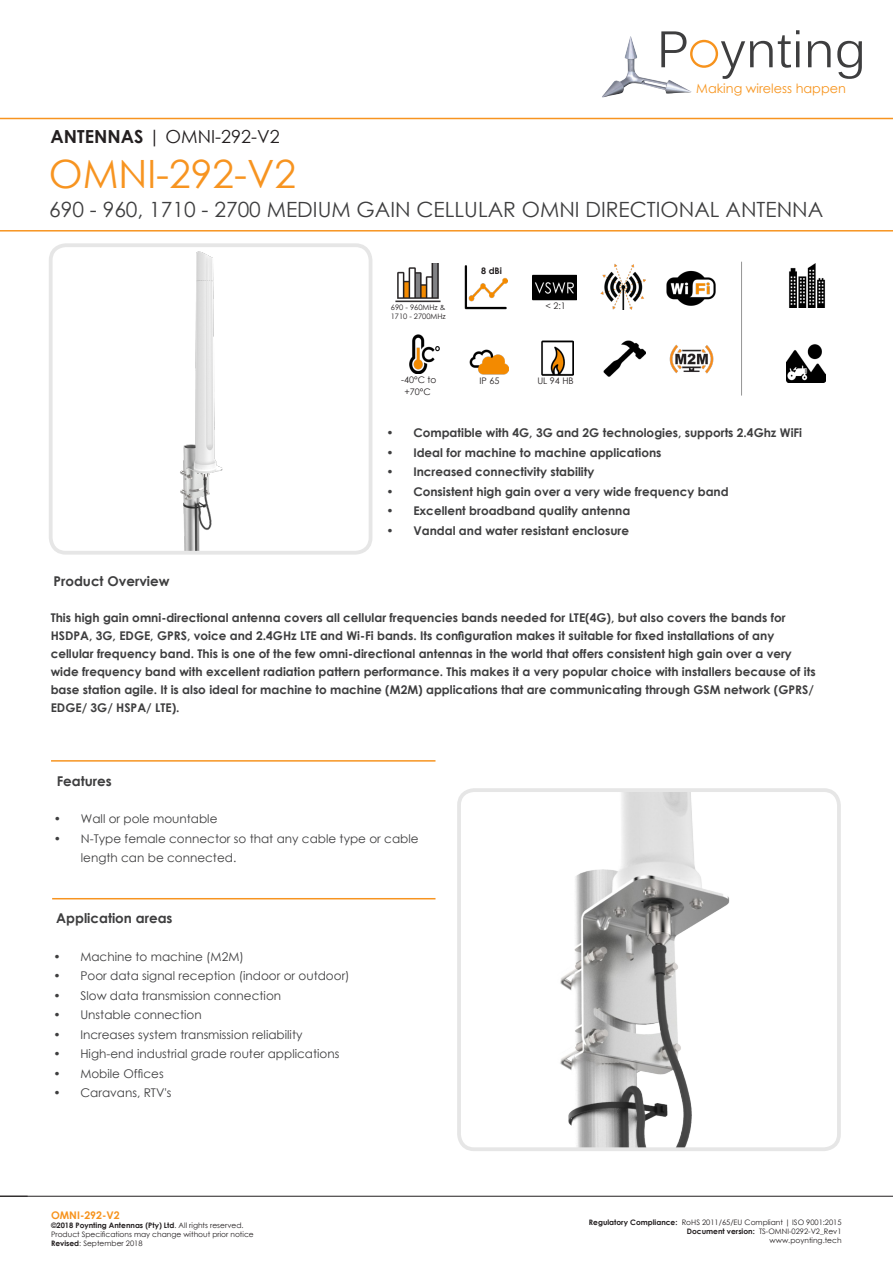
<style>
.page{position:relative;width:893px;height:1263px;background:#fff}
.page>*{position:absolute;margin:0;border:0;box-sizing:border-box;transform-origin:0 0}
.Product_Name{font:39px "Century Gothic";color:#f79420}
.Product_Gain_Range{font:21px "Century Gothic";color:#3e3e3f}
.Product-Code{font:18px "Century Gothic";color:#231f20}
.Features_Head{font:700 13.5px "Century Gothic";color:#3e3e3f}
.t1{font:12.9px "Century Gothic";color:#f7951f}
.Product_Overview_Bod{font:700 12px "Century Gothic";color:#3e3e3f}
.t2{font:12px/19.5px "Century Gothic";color:#3e3e3f}
.t3{font:700 10.5px "Century Gothic";color:#f7931d}
.t4{font:9px/12px "Century Gothic";color:#231f20;text-align:center}
.t5{font:700 9px "Century Gothic";color:#231f20}
.t6{font:7.5px/9px "Century Gothic";color:#231f20}
.s1{font-weight:700}
</style>
<div class="page">
<hr style="left:0;top:230px;width:893px;height:2px;background:#f79420">
<hr style="left:51px;top:760px;width:384px;height:2px;background:#f79420">
<hr style="left:52px;top:898px;width:383px;height:1px;background:#f79420">
<hr style="left:0;top:118px;width:893px;height:1px;background:#f79420">
<hr style="left:0;top:1196px;width:893px;height:1px;background:#231f20">
<svg style="left:0;top:1196px;width:28px;height:1px"></svg>
<img style="left:602px;top:36px;width:90px;height:62px">
<div style="left:690px;top:40px;width:28px;height:28px;border:2px solid #f7931d;border-radius:50%"></div>
<svg style="left:661px;top:31px;width:25px;height:36px"></svg>
<svg style="left:721px;top:30px;width:78px;height:49px"></svg>
<hr style="left:796px;top:41px;width:3px;height:26px;background:#3e3e3f">
<svg style="left:808px;top:41px;width:23px;height:26px"></svg>
<svg style="left:837px;top:41px;width:25px;height:38px"></svg>
<img style="left:54px;top:248px;width:313px;height:302px">
<div style="left:49px;top:243px;width:323px;height:312px;border:4px solid #e6e6e6;border-radius:15px"></div>
<img style="left:462px;top:793px;width:374px;height:353px">
<div style="left:457px;top:788px;width:384px;height:363px;border:4px solid #e6e6e6;border-radius:15px"></div>
<img style="left:409px;top:334px;width:31px;height:40px">
<img style="left:465px;top:265px;width:42px;height:45px">
<img style="left:600px;top:263px;width:45px;height:46px">
<img style="left:669px;top:344px;width:45px;height:30px">
<img style="left:469px;top:349px;width:40px;height:26px">
<img style="left:603px;top:340px;width:43px;height:37px">
<img style="left:395px;top:264px;width:46px;height:39px">
<img style="left:533px;top:274px;width:43px;height:27px">
<img style="left:541px;top:341px;width:33px;height:34px">
<img style="left:789px;top:263px;width:37px;height:44px">
<img style="left:786px;top:344px;width:39px;height:38px">
<hr style="left:741px;top:262px;width:1px;height:134px;background:#969696">
<img style="left:666px;top:270px;width:50px;height:36px">
<p class="Product-Code" style="left:51px;top:124px;width:230px"><span class="s1">ANTENNAS</span> | OMNI-292-V2</p>
<p class="Product_Name" style="left:49px;top:146px;width:249px">OMNI-292-V2</p>
<p class="t1" style="left:696px;top:79px;width:151px">Making wireless happen</p>
<p class="Product_Gain_Range" style="left:49px;top:195px;width:776px">690 - 960, 1710 - 2700 MEDIUM GAIN CELLULAR OMNI DIRECTIONAL ANTENNA</p>
<p class="t5" style="left:481px;top:264px;width:22px">8 dBi</p>
<p class="t6" style="left:391px;top:303px;width:57px">690 - 960MHz &amp;<br>1710 - 2700MHz</p>
<p class="t4" style="left:545px;top:300px;width:22px">&lt; 2:1</p>
<p class="t4" style="left:401px;top:373px;width:37px">-40°C to +70°C</p>
<p class="t4" style="left:479px;top:375px;width:21px">IP 65</p>
<p class="t4" style="left:537px;top:375px;width:38px">UL 94 HB</p>
<p class="Product_Overview_Bod" style="left:386px;top:424px;width:417px">• Compatible with 4G, 3G and 2G technologies, supports 2.4Ghz WiFi</p>
<p class="Product_Overview_Bod" style="left:386px;top:443px;width:277px">• Ideal for machine to machine applications</p>
<p class="Product_Overview_Bod" style="left:386px;top:463px;width:209px">• Increased connectivity stability</p>
<p class="Product_Overview_Bod" style="left:386px;top:482px;width:344px">• Consistent high gain over a very wide frequency band</p>
<p class="Product_Overview_Bod" style="left:386px;top:502px;width:245px">• Excellent broadband quality antenna</p>
<p class="Product_Overview_Bod" style="left:386px;top:521px;width:244px">• Vandal and water resistant enclosure</p>
<p class="Features_Head" style="left:53px;top:571px;width:118px">Product Overview</p>
<p class="Product_Overview_Bod" style="left:51px;top:608px;width:736px">This high gain omni-directional antenna covers all cellular frequencies bands needed for LTE(4G), but also covers the bands for</p>
<p class="Product_Overview_Bod" style="left:51px;top:626px;width:725px">HSDPA, 3G, EDGE, GPRS, voice and 2.4GHz LTE and Wi-Fi bands. Its configuration makes it suitable for fixed installations of any</p>
<p class="Product_Overview_Bod" style="left:51px;top:644px;width:743px">cellular frequency band. This is one of the few omni-directional antennas in the world that offers consistent high gain over a very</p>
<p class="Product_Overview_Bod" style="left:51px;top:662px;width:766px">wide frequency band with excellent radiation pattern performance. This makes it a very popular choice with installers because of its</p>
<p class="Product_Overview_Bod" style="left:51px;top:680px;width:765px">base station agile. It is also ideal for machine to machine (M2M) applications that are communicating through GSM network (GPRS/</p>
<p class="Product_Overview_Bod" style="left:51px;top:698px;width:130px">EDGE/ 3G/ HSPA/ LTE).</p>
<p class="Features_Head" style="left:57px;top:771px;width:57px">Features</p>
<p class="t2" style="left:54px;top:809px;width:165px">• Wall or pole mountable</p>
<p class="t2" style="left:81px;top:829px;width:339px;text-indent:-27px">• N-Type female connector so that any cable type or cable length can be connected.</p>
<p class="Features_Head" style="left:56px;top:908px;width:118px">Application areas</p>
<p class="t2" style="left:53px;top:946px;width:192px">• Machine to machine (M2M)</p>
<p class="t2" style="left:53px;top:966px;width:298px">• Poor data signal reception (indoor or outdoor)</p>
<p class="t2" style="left:53px;top:985px;width:229px">• Slow data transmission connection</p>
<p class="t2" style="left:53px;top:1005px;width:150px">• Unstable connection</p>
<p class="t2" style="left:53px;top:1024px;width:251px">• Increases system transmission reliability</p>
<p class="t2" style="left:53px;top:1044px;width:287px">• High-end industrial grade router applications</p>
<p class="t2" style="left:53px;top:1063px;width:112px">• Mobile Offices</p>
<p class="t2" style="left:53px;top:1083px;width:120px">• Caravans, RTV's</p>
<p class="t3" style="left:51px;top:1208px;width:70px">OMNI-292-V2</p>
<p class="t6" style="left:51px;top:1221px;width:204px"><span class="s1">©2018 Poynting Antennas (Pty) Ltd</span>. All rights reserved.<br>Product Specifications may change without prior notice<br><span class="s1">Revised</span>: September 2018</p>
<p class="t6" style="left:589px;top:1217px;width:254px;text-align:right"><span class="s1">Regulatory Compliance:</span> RoHS 2011/65/EU Compliant | ISO 9001:2015<br><span class="s1">Document version:</span> TS-OMNI-0292-V2_Rev1<br>www.poynting.tech</p>
</div>
